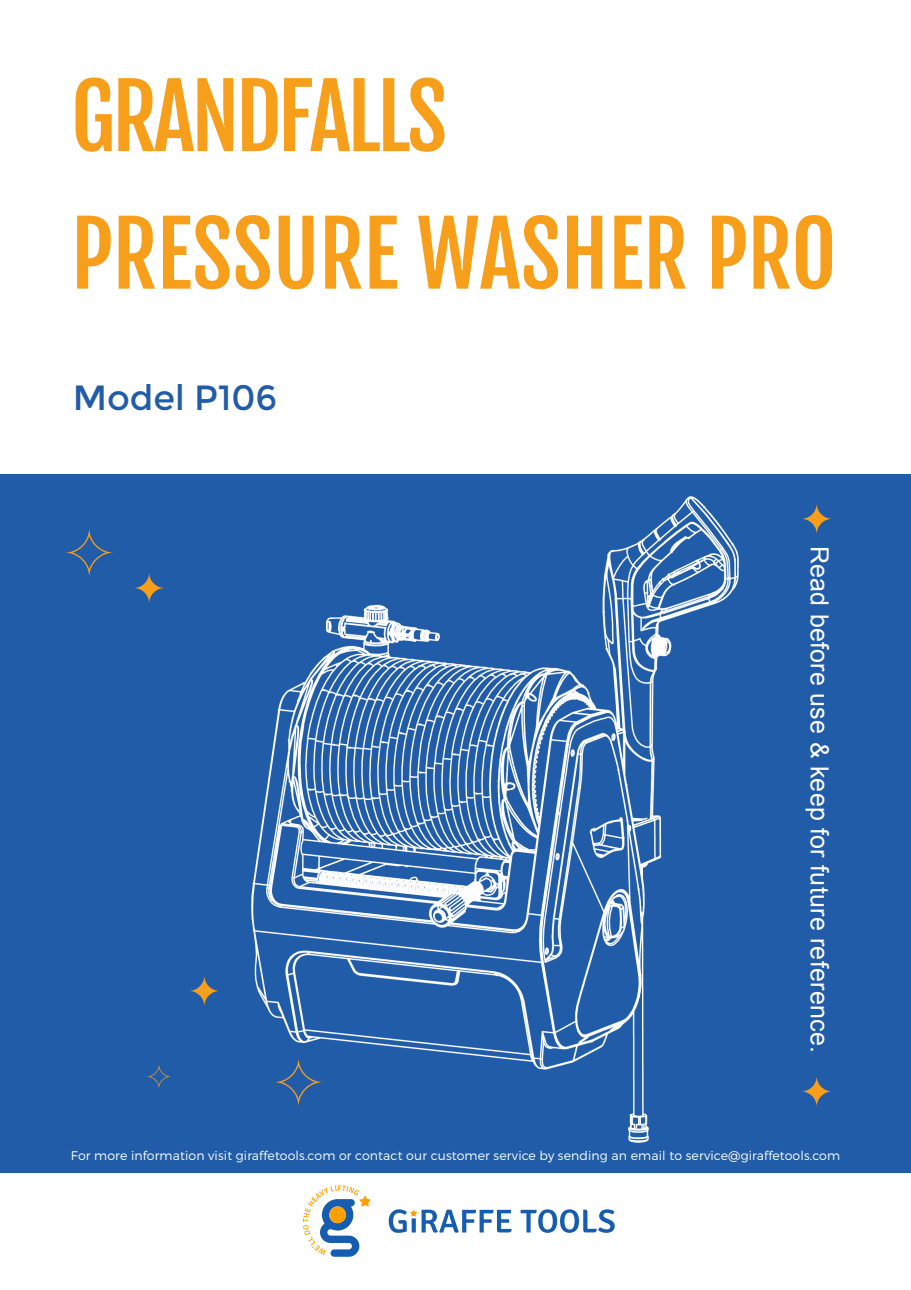
<style>
.page{position:relative;width:911px;height:1290px;background:#fff}
.page>*{position:absolute;margin:0;border:0;box-sizing:border-box;transform-origin:0 0}
.封面标题{font:87.5px "Fjalla One";letter-spacing:-.005em;color:#f79e1b}
.封面标题-2{font:87.5px "Fjalla One";letter-spacing:-.04em;color:#f79e1b}
.封面型号字{font:35px "Montserrat";color:#215ca8}
.封面竖字{font:25px "Arial";letter-spacing:.01em;color:#fff}
.封面竖字-2{font:300 12.5px "Montserrat";letter-spacing:.01em;color:#fff}
</style>
<div class="page">
<div style="left:0;top:475px;width:911px;height:698px;background:#215ca8"></div>
<img style="left:252px;top:496px;width:486px;height:647px">
<svg style="left:520px;top:1209px;width:94px;height:24px"></svg>
<svg style="left:389px;top:1209px;width:122px;height:24px"></svg>
<svg style="left:303px;top:1185px;width:68px;height:72px"></svg>
<svg style="left:65px;top:529px;width:48px;height:48px"></svg>
<svg style="left:274px;top:1057px;width:49px;height:50px"></svg>
<svg style="left:147px;top:1065px;width:24px;height:23px"></svg>
<svg style="left:134px;top:572px;width:31px;height:31px"></svg>
<svg style="left:189px;top:975px;width:31px;height:31px"></svg>
<svg style="left:801px;top:1076px;width:31px;height:31px"></svg>
<svg style="left:801px;top:503px;width:31px;height:31px"></svg>
<p class="封面标题-2" style="left:71px;top:63px;width:378px">GRANDFALLS</p>
<p class="封面标题" style="left:71px;top:200px;width:767px">PRESSURE WASHER PRO</p>
<p class="封面型号字" style="left:73px;top:377px;width:206px">Model P106</p>
<p class="封面竖字" style="left:836px;top:546px;width:508px;rotate:90deg">Read before use &amp; keep for future reference.</p>
<p class="封面竖字-2" style="left:71px;top:1148px;width:771px">For more information visit giraffetools.com or contact our customer service by sending an email to service@giraffetools.com</p>
</div>
